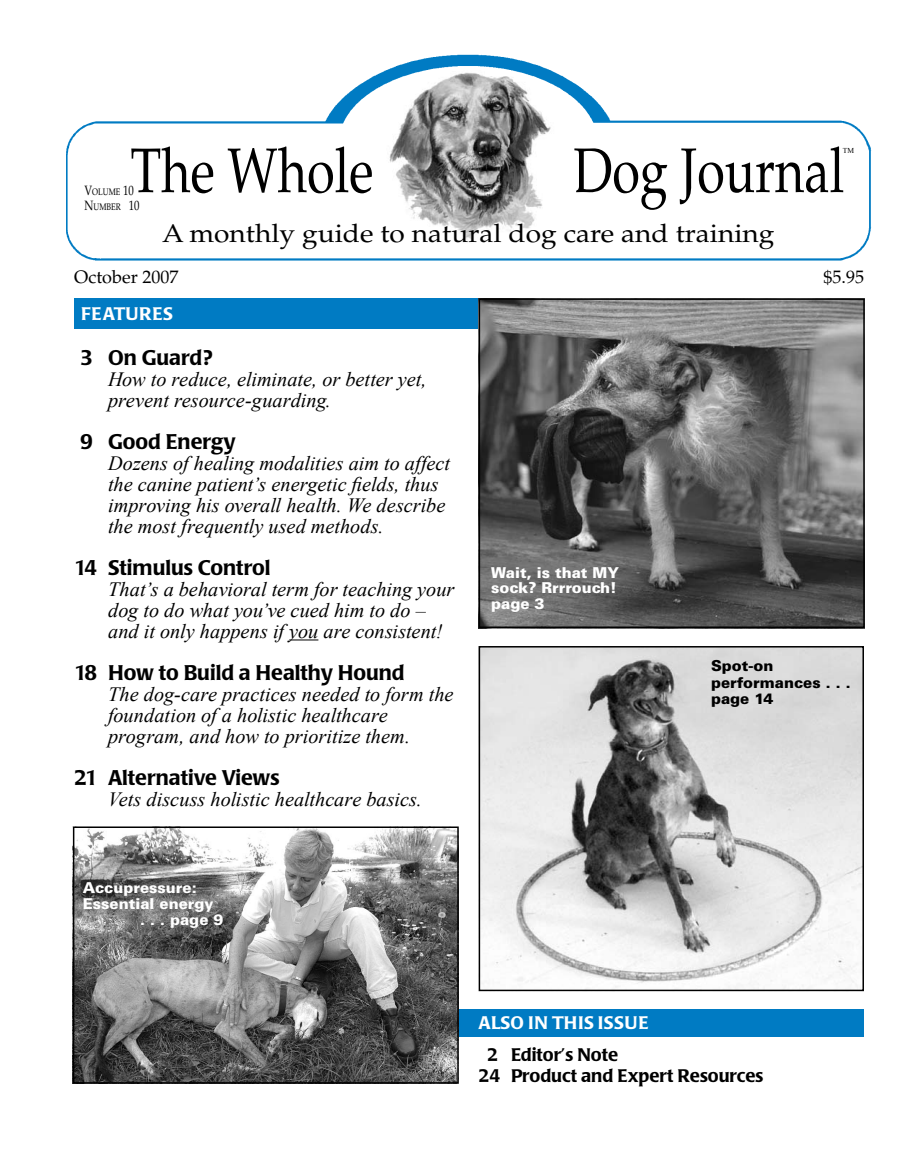
<style>
.page{position:relative;width:918px;height:1175px;background:#fff}
.page>*{position:absolute;margin:0;border:0;box-sizing:border-box;transform-origin:0 0}
.t1{font:63px "Palatino";color:#000;scale:.8 1}
.t2{font:25.5px "Palatino";color:#000;scale:1.1 1}
.t3{font:500 21px "Poppl Laudatio";color:#000}
.t4{font:italic 20.25px/21px "Times New Roman";color:#000}
.t5{font:500 18px/21px "Poppl Laudatio";color:#000}
.t6{font:18px "Palatino";color:#000}
.t7{font:500 18px "Poppl Laudatio";letter-spacing:.02em;color:#fff}
.t8{font:500 18px "Poppl Laudatio";letter-spacing:.04em;color:#fff}
.t9{font:900 15px/15.8px "Univers";color:#fff}
.t10{font:900 15px/17.2px "Univers";color:#000}
.t11{font:9.45px/15px "Palatino";color:#000;scale:.8 1}
.t12{font:7.5px "Times New Roman";color:#000}
.s1{font-size:13.5px}
</style>
<div class="page">
<img style="left:66px;top:55px;width:806px;height:205px">
<div style="left:74px;top:298px;width:791px;height:31px;background:#007bc3"></div>
<div style="left:74px;top:1009px;width:790px;height:27px;background:#007bc3"></div>
<svg style="left:289px;top:639px;width:29px;height:1px"></svg>
<img style="left:482px;top:301px;width:380px;height:324px">
<div style="left:479px;top:298px;width:386px;height:330px;border:2px solid #000"></div>
<img style="left:482px;top:649px;width:379px;height:339px">
<div style="left:479px;top:646px;width:385px;height:345px;border:2px solid #000"></div>
<img style="left:76px;top:829px;width:380px;height:251px">
<div style="left:73px;top:826px;width:386px;height:257px;border:2px solid #000"></div>
<h1 class="t1" style="left:130px;top:134px;width:305px">The Whole</h1>
<h1 class="t1" style="left:573px;top:134px;width:340px">Dog Journal</h1>
<p class="t12" style="left:843px;top:145px;width:13px">TM</p>
<p class="t11" style="left:85px;top:185px;width:70px"><span class="s1">V</span>olume <span class="s1">1 0<br>N</span>umber <span class="s1">1 0</span></p>
<p class="t2" style="left:162px;top:219px;width:558px">A monthly guide to natural dog care and training</p>
<p class="t6" style="left:74px;top:267px;width:106px">October 2007</p>
<p class="t8" style="left:81px;top:304px;width:93px">features</p>
<p class="t6" style="left:824px;top:267px;width:42px">$5.95</p>
<p class="t3" style="left:80px;top:345px;width:134px">3 On Guard?</p>
<p class="t4" style="left:108px;top:368px;width:320px">How to reduce, eliminate, or better yet, prevent resource-guarding.</p>
<p class="t3" style="left:80px;top:429px;width:157px">9 Good Energy</p>
<p class="t4" style="left:108px;top:452px;width:344px">Dozens of healing modalities aim to affect the canine patient’s energetic fields, thus improving his overall health. We describe the most frequently used methods.</p>
<p class="t3" style="left:74px;top:555px;width:198px">14 Stimulus Control</p>
<p class="t4" style="left:108px;top:578px;width:348px">That’s a behavioral term for teaching your dog to do what you’ve cued him to do – and it only happens if you are consistent!</p>
<p class="t3" style="left:74px;top:660px;width:332px">18 How to Build a Healthy Hound</p>
<p class="t4" style="left:108px;top:683px;width:347px">The dog-care practices needed to form the foundation of a holistic healthcare program, and how to prioritize them.</p>
<p class="t3" style="left:74px;top:765px;width:207px">21 Alternative Views</p>
<p class="t4" style="left:108px;top:788px;width:315px">Vets discuss holistic healthcare basics.</p>
<p class="t9" style="left:83px;top:879px;width:115px">Accupressure:</p>
<p class="t9" style="left:83px;top:895px;width:132px">Essential energy</p>
<p class="t9" style="left:140px;top:911px;width:85px">. . . page 9</p>
<p class="t9" style="left:491px;top:564px;width:129px">Wait, is that MY sock? Rrrrouch! page 3</p>
<p class="t10" style="left:711px;top:656px;width:141px">Spot-on performances . . .</p>
<p class="t10" style="left:711px;top:689px;width:64px">page 14</p>
<p class="t7" style="left:479px;top:1012px;width:171px">also in this issue</p>
<p class="t5" style="left:479px;top:1044px;width:286px;text-indent:9px">2 Editor’s Note<br>24 Product and Expert Resources</p>
</div>
